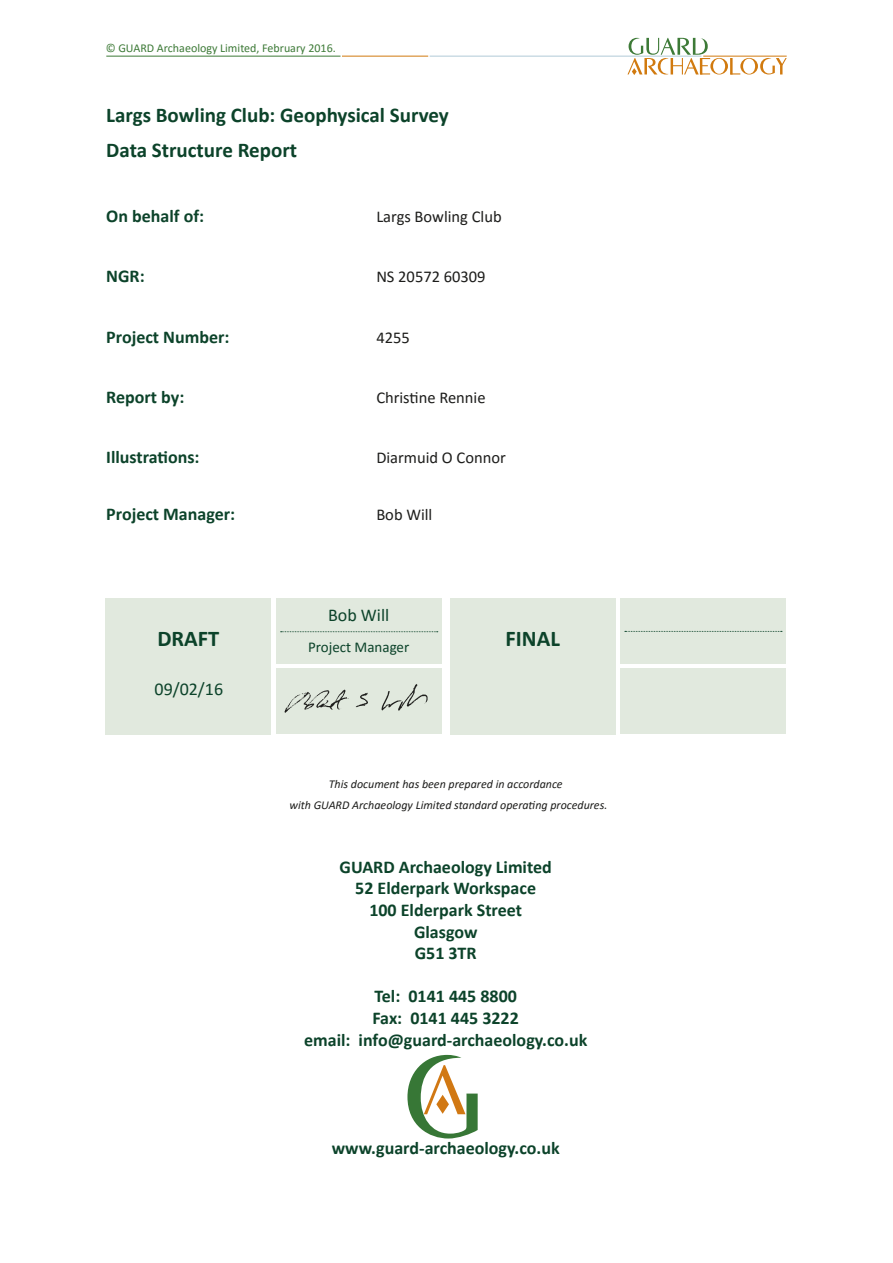
<style>
.page{position:relative;width:893px;height:1263px;background:#fff}
.page>*{position:absolute;margin:0;border:0;box-sizing:border-box;transform-origin:0 0}
.t1{font:700 22.5px "Calibri";color:#0c432a}
.non-numbered_paragra{font:700 21px "Calibri";color:#0c432a}
.t2{font:700 18px/21.6px "Calibri";color:#0c432a;text-align:center}
.t3{font:18px "Calibri";color:#0c432a}
.t4{font:16.5px "Calibri";color:#1d1d1b}
.t5{font:15px "Calibri";color:#0c432a}
.t6{font:italic 12px/20.7px "Calibri";color:#1d1d1b;text-align:center}
.t7{font:12px "Calibri";color:#3d7a37}
</style>
<div class="page">
<svg style="left:627px;top:38px;width:160px;height:37px"></svg>
<hr style="left:703px;top:56px;width:84px;height:1px;background:#d17a0f">
<hr style="left:430px;top:56px;width:271px;height:1px;background:#b1cad7">
<hr style="left:342px;top:56px;width:86px;height:1px;background:#d17a0f">
<hr style="left:106px;top:56px;width:234px;height:1px;background:#3d7a37">
<div style="left:106px;top:598px;width:165px;height:136px;background:#e1e9de"></div>
<div style="left:450px;top:598px;width:166px;height:136px;background:#e1e9de"></div>
<div style="left:276px;top:598px;width:165px;height:66px;background:#e1e9de"></div>
<div style="left:620px;top:598px;width:166px;height:66px;background:#e1e9de"></div>
<div style="left:276px;top:668px;width:165px;height:66px;background:#e1e9de"></div>
<div style="left:620px;top:668px;width:166px;height:66px;background:#e1e9de"></div>
<svg style="left:407px;top:1055px;width:71px;height:83px"></svg>
<svg style="left:281px;top:631px;width:157px;height:1px"></svg>
<svg style="left:625px;top:631px;width:157px;height:1px"></svg>
<img style="left:284px;top:684px;width:144px;height:29px">
<p class="t7" style="left:106px;top:39px;width:232px">© GUARD Archaeology Limited, February 2016.</p>
<p class="non-numbered_paragra" style="left:106px;top:100px;width:344px">Largs Bowling Club: Geophysical Survey</p>
<p class="non-numbered_paragra" style="left:106px;top:135px;width:192px">Data Structure Report</p>
<p class="t2" style="left:106px;top:205px;width:99px">On behalf of:</p>
<p class="t4" style="left:376px;top:205px;width:127px">Largs Bowling Club</p>
<p class="t2" style="left:106px;top:265px;width:40px">NGR:</p>
<p class="t4" style="left:376px;top:265px;width:111px">NS 20572 60309</p>
<p class="t2" style="left:106px;top:325px;width:125px">Project Number:</p>
<p class="t4" style="left:376px;top:326px;width:35px">4255</p>
<p class="t2" style="left:106px;top:385px;width:80px">Report by:</p>
<p class="t4" style="left:376px;top:386px;width:111px">Christine Rennie</p>
<p class="t2" style="left:106px;top:446px;width:95px">Illustrations:</p>
<p class="t4" style="left:376px;top:446px;width:131px">Diarmuid O Connor</p>
<p class="t2" style="left:106px;top:502px;width:130px">Project Manager:</p>
<p class="t4" style="left:376px;top:503px;width:58px">Bob Will</p>
<p class="t3" style="left:328px;top:602px;width:63px">Bob Will</p>
<p class="t5" style="left:308px;top:637px;width:103px">Project Manager</p>
<p class="t1" style="left:157px;top:623px;width:63px">DRAFT</p>
<p class="t1" style="left:506px;top:623px;width:56px">FINAL</p>
<p class="t3" style="left:155px;top:677px;width:70px">09/02/16</p>
<p class="t6" style="left:289px;top:773px;width:319px">This document has been prepared in accordance<br>with GUARD Archaeology Limited standard operating procedures.</p>
<p class="t2" style="left:340px;top:855px;width:214px">GUARD Archaeology Limited<br>52 Elderpark Workspace<br>100 Elderpark Street<br>Glasgow<br>G51 3TR</p>
<p class="t2" style="left:304px;top:985px;width:285px">Tel: 0141 445 8800<br>Fax: 0141 445 3222<br>email: info@guard-archaeology.co.uk</p>
<p class="t2" style="left:332px;top:1136px;width:229px">www.guard-archaeology.co.uk</p>
</div>
